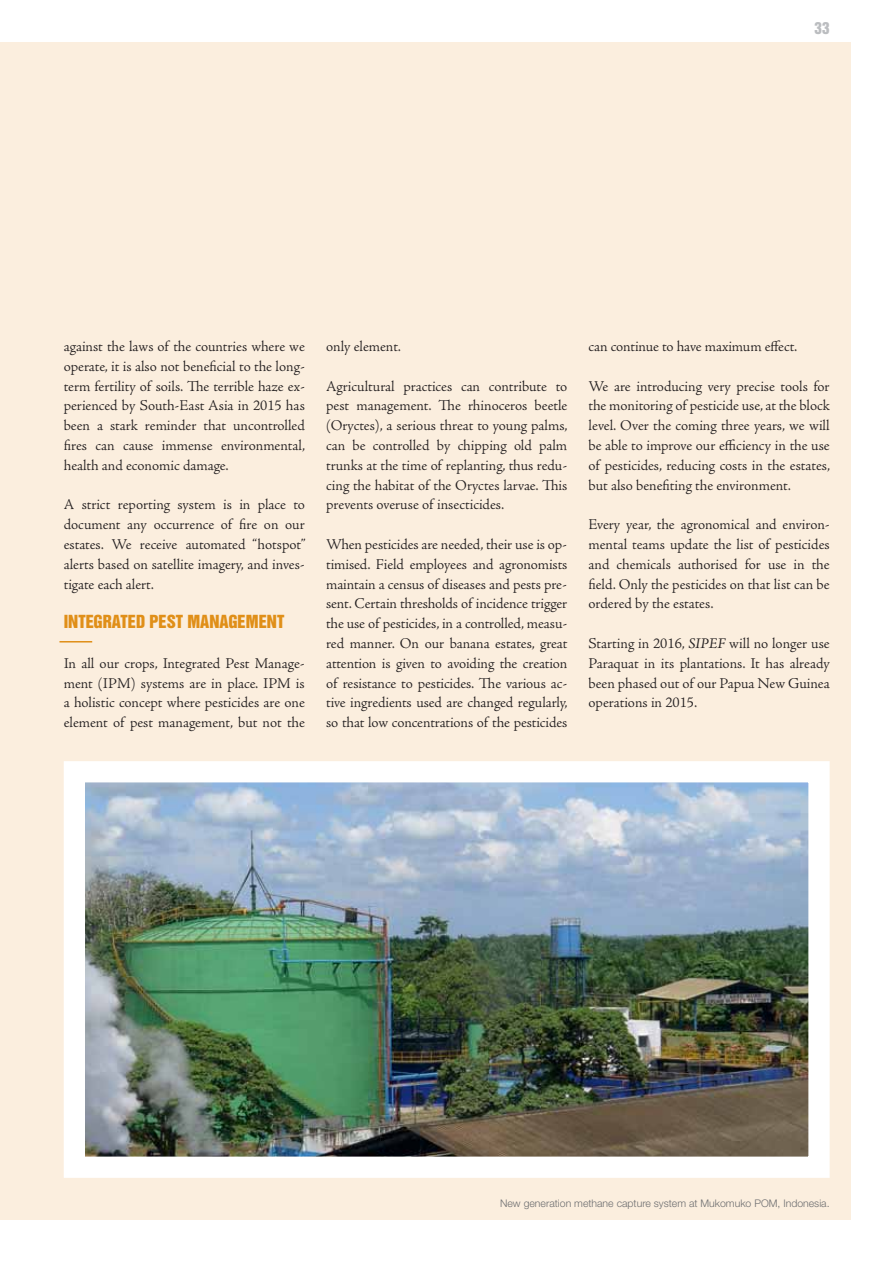
<style>
.page{position:relative;width:893px;height:1263px;background:#fff}
.page>*{position:absolute;margin:0;border:0;box-sizing:border-box;transform-origin:0 0}
.t1{font:16.5px "Helvetica Inserat LT Std";color:#e08f18}
.t2{font:300 15px/19.8px "Adobe Jenson Pro";color:#231f20;text-align:justify}
.t3{font:15px "Helvetica Inserat LT Std";color:#bbbdc0}
.t4{font:300 10.5px "Helvetica Neue LT Std";color:#6d6e70}
.s1{font-weight:400;font-style:italic}
</style>
<div class="page">
<div style="left:0;top:43px;width:850px;height:1177px;background:#fbeede"></div>
<img style="left:86px;top:783px;width:722px;height:373px">
<div style="left:64px;top:761px;width:766px;height:417px;border:21px solid #fff"></div>
<hr style="left:59px;top:641px;width:33px;height:2px;background:#e08f18">
<p class="t3" style="left:815px;top:22px;width:16px">33</p>
<p class="t2" style="left:64px;top:338px;width:243px">against the laws of the countries where we operate, it is also not beneficial to the long&shy;term fertility of soils. The terrible haze ex&shy;perienced by South-East Asia in 2015 has been a stark reminder that uncontrolled fires can cause immense environmental, health and economic damage.</p>
<p class="t2" style="left:64px;top:496px;width:243px">A strict reporting system is in place to document any occurrence of fire on our estates. We receive automated “hotspot” alerts based on satellite imagery, and inves&shy;tigate each alert.</p>
<p class="t1" style="left:64px;top:614px;width:222px">INTEGRATED PEST MANAGEMENT</p>
<p class="t2" style="left:64px;top:655px;width:243px">In all our crops, Integrated Pest Manage&shy;ment (IPM) systems are in place. IPM is a holistic concept where pesticides are one element of pest management, but not the</p>
<p class="t2" style="left:326px;top:338px;width:76px">only element.</p>
<p class="t2" style="left:326px;top:378px;width:243px">Agricultural practices can contribute to pest management. The rhinoceros beetle (Oryctes), a serious threat to young palms, can be controlled by chipping old palm trunks at the time of replanting, thus redu&shy;cing the habitat of the Oryctes larvae. This prevents overuse of insecticides.</p>
<p class="t2" style="left:326px;top:536px;width:243px">When pesticides are needed, their use is op&shy;timised. Field employees and agronomists maintain a census of diseases and pests pre&shy;sent. Certain thresholds of incidence trigger the use of pesticides, in a controlled, measu&shy;red manner. On our banana estates, great attention is given to avoiding the creation of resistance to pesticides. The various ac&shy;tive ingredients used are changed regularly, so that low concentrations of the pesticides</p>
<p class="t2" style="left:588px;top:338px;width:210px">can continue to have maximum effect.</p>
<p class="t2" style="left:588px;top:378px;width:243px">We are introducing very precise tools for the monitoring of pesticide use, at the block level. Over the coming three years, we will be able to improve our efficiency in the use of pesticides, reducing costs in the estates, but also benefiting the environment.</p>
<p class="t2" style="left:588px;top:516px;width:243px">Every year, the agronomical and environ&shy;mental teams update the list of pesticides and chemicals authorised for use in the field. Only the pesticides on that list can be ordered by the estates.</p>
<p class="t2" style="left:588px;top:635px;width:243px">Starting in 2016, <span class="s1">SIPEF</span> will no longer use Paraquat in its plantations. It has already been phased out of our Papua New Guinea operations in 2015.</p>
<p class="t4" style="left:500px;top:1199px;width:331px">New generation methane capture system at Mukomuko POM, Indonesia.</p>
</div>
